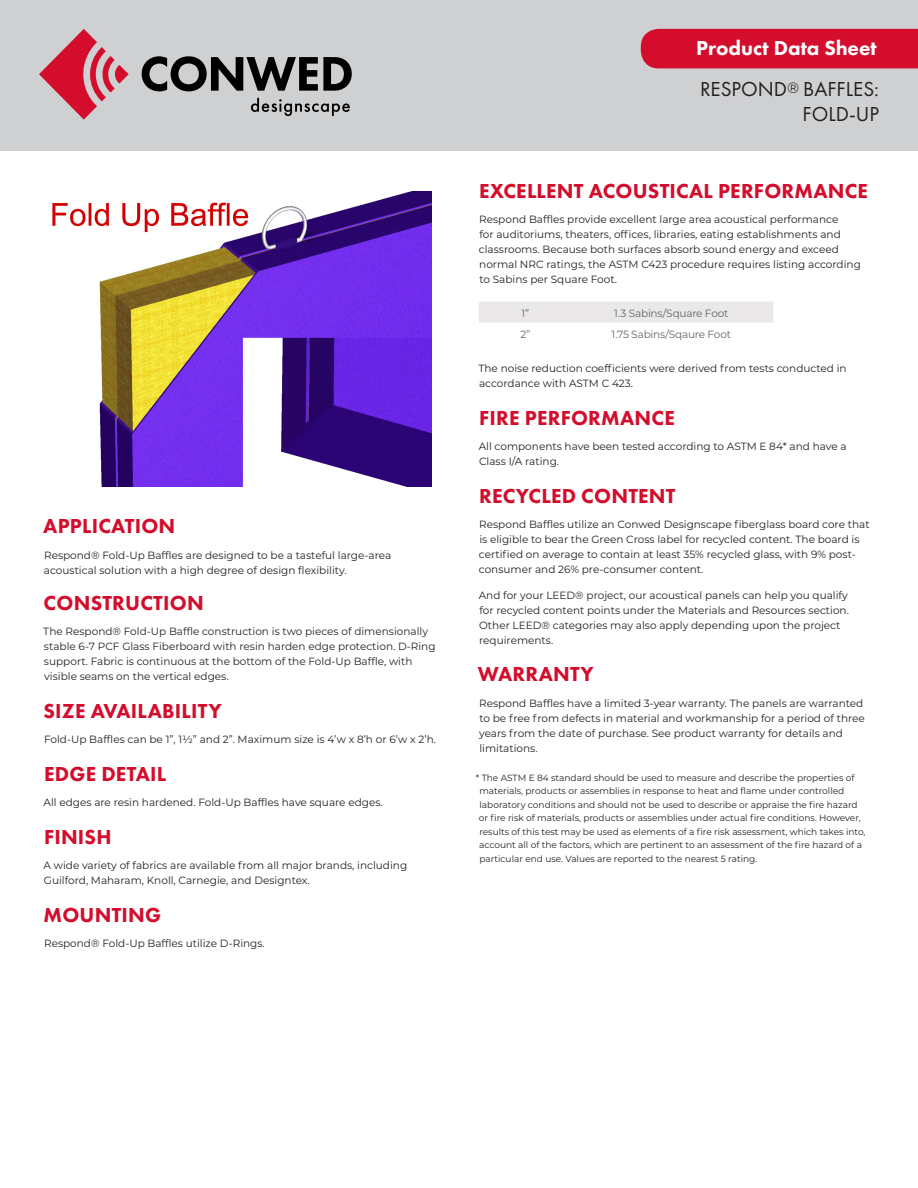
<style>
.page{position:relative;width:918px;height:1188px;background:#fff}
.page>*{position:absolute;margin:0;border:0;box-sizing:border-box;transform-origin:0 0}
.t1{font:800 21px "Futura PT";letter-spacing:.01em;color:#d30d2b}
.t2{font:800 21px/40.8px "Futura PT";color:#fff}
.t3{font:21px "Futura PT";color:#231f20}
.Body{font:10.5px/15px "Montserrat";color:#231f20}
.Table_Body{font:10.5px "Montserrat";letter-spacing:-.015em;color:#636366}
.Body-2{font:9px/13.5px "Montserrat";color:#231f20}
.s1{font-weight:400;color:#231f20}
.s2{font-family:"Montserrat";font-weight:400;font-size:15px;color:#231f20}
</style>
<div class="page">
<div style="left:0;top:0;width:918px;height:151px;background:#cfd0d2"></div>
<svg style="left:39px;top:29px;width:90px;height:91px"></svg>
<svg style="left:142px;top:56px;width:210px;height:35px"></svg>
<svg style="left:251px;top:98px;width:99px;height:18px"></svg>
<div style="left:641px;top:29px;width:277px;height:39px;background:#d30d2b"></div>
<div style="left:479px;top:302px;width:294px;height:21px;background:#eae8e9"></div>
<img style="left:52px;top:192px;width:380px;height:295px">
<p class="t1" style="left:43px;top:513px;width:134px">APPLICATION</p>
<p class="Body" style="left:44px;top:547px;width:349px">Respond® Fold-Up Baffles are designed to be a tasteful large-area acoustical solution with a high degree of design flexibility.</p>
<p class="t1" style="left:44px;top:590px;width:162px">CONSTRUCTION</p>
<p class="Body" style="left:43px;top:624px;width:394px">The Respond® Fold-Up Baffle construction is two pieces of dimensionally stable 6-7 PCF Glass Fiberboard with resin harden edge protection. D-Ring support. Fabric is continuous at the bottom of the Fold-Up Baffle, with visible seams on the vertical edges.</p>
<p class="t1" style="left:44px;top:698px;width:180px">SIZE AVAILABILITY</p>
<p class="Body" style="left:44px;top:732px;width:393px">Fold-Up Baffles can be 1”, 11/2” and 2”. Maximum size is 4’w x 8’h or 6’w x 2’h.</p>
<p class="t1" style="left:44px;top:761px;width:124px">EDGE DETAIL</p>
<p class="Body" style="left:44px;top:795px;width:341px">All edges are resin hardened. Fold-Up Baffles have square edges.</p>
<p class="t1" style="left:44px;top:824px;width:69px">FINISH</p>
<p class="Body" style="left:44px;top:858px;width:365px">A wide variety of fabrics are available from all major brands, including<br>Guilford, Maharam, Knoll, Carnegie, and Designtex.</p>
<p class="t1" style="left:44px;top:902px;width:119px">MOUNTING</p>
<p class="Body" style="left:44px;top:936px;width:222px">Respond® Fold-Up Baffles utilize D-Rings.</p>
<h1 class="t2" style="left:696px;top:27px;width:184px">Product Data Sheet<br><span class="s1">RESPOND</span><span class="s2">®</span> <span class="s1">BAFFLES:</span></h1>
<h1 class="t3" style="left:803px;top:102px;width:78px">FOLD-UP</h1>
<p class="t1" style="left:479px;top:177px;width:390px">EXCELLENT ACOUSTICAL PERFORMANCE</p>
<p class="Body" style="left:479px;top:211px;width:383px">Respond Baffles provide excellent large area acoustical performance<br>for auditoriums, theaters, offices, libraries, eating establishments and classrooms. Because both surfaces absorb sound energy and exceed normal NRC ratings, the ASTM C423 procedure requires listing according to Sabins per Square Foot.</p>
<p class="Table_Body" style="left:522px;top:306px;width:9px">1”</p>
<p class="Table_Body" style="left:614px;top:306px;width:116px">1.3 Sabins/Square Foot</p>
<p class="Table_Body" style="left:520px;top:327px;width:12px">2”</p>
<p class="Table_Body" style="left:612px;top:327px;width:121px">1.75 Sabins/Sqaure Foot</p>
<p class="Body" style="left:478px;top:360px;width:370px">The noise reduction coefficients were derived from tests conducted in accordance with ASTM C 423.</p>
<p class="t1" style="left:479px;top:404px;width:197px">FIRE PERFORMANCE</p>
<p class="Body" style="left:479px;top:438px;width:370px">All components have been tested according to ASTM E 84* and have a<br>Class I/A rating.</p>
<p class="t1" style="left:479px;top:482px;width:198px">RECYCLED CONTENT</p>
<p class="Body" style="left:479px;top:516px;width:392px">Respond Baffles utilize an Conwed Designscape fiberglass board core that is eligible to bear the Green Cross label for recycled content. The board is certified on average to contain at least 35% recycled glass, with 9% post&shy;consumer and 26% pre-consumer content.</p>
<p class="Body" style="left:479px;top:587px;width:372px">And for your LEED® project, our acoustical panels can help you qualify for recycled content points under the Materials and Resources section.<br>Other LEED® categories may also apply depending upon the project requirements.</p>
<p class="t1" style="left:478px;top:661px;width:118px">WARRANTY</p>
<p class="Body" style="left:479px;top:695px;width:387px">Respond Baffles have a limited 3-year warranty. The panels are warranted to be free from defects in material and workmanship for a period of three years from the date of purchase. See product warranty for details and limitations.</p>
<p class="Body-2" style="left:479px;top:771px;width:388px;text-indent:-3px">* The ASTM E 84 standard should be used to measure and describe the properties of materials, products or assemblies in response to heat and flame under controlled laboratory conditions and should not be used to describe or appraise the fire hazard or fire risk of materials, products or assemblies under actual fire conditions. However, results of this test may be used as elements of a fire risk assessment, which takes into, account all of the factors, which are pertinent to an assessment of the fire hazard of a particular end use. Values are reported to the nearest 5 rating.</p>
</div>
